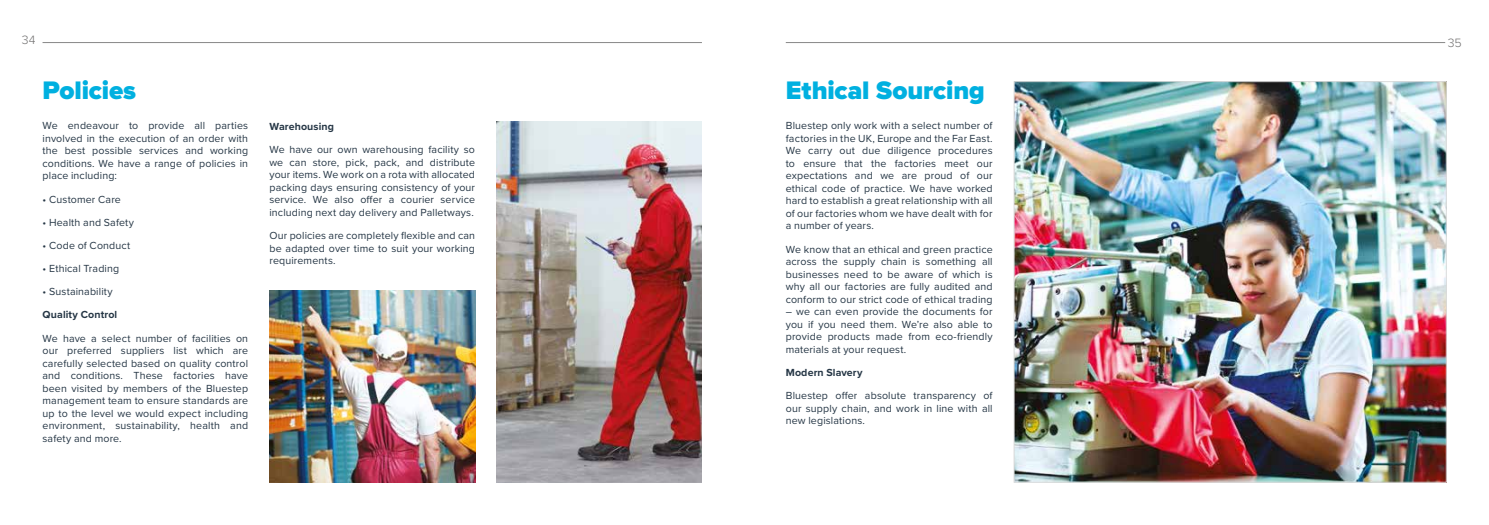
<style>
.page{position:relative;width:1489px;height:525px;background:#fff}
.page>*{position:absolute;margin:0;border:0;box-sizing:border-box;transform-origin:0 0}
.t1{font:900 26.25px "Proxima Nova";letter-spacing:-.005em;color:#00b0e0}
.t2{font:300 12.5px "Proxima Nova";color:#706f6f}
.t3{font:10.62px/12.5px "Proxima Nova";letter-spacing:.015em;color:#253645;text-align:justify}
.t4{font:700 10.62px "Proxima Nova";letter-spacing:.01em;color:#253645}
</style>
<div class="page">
<hr style="left:43px;top:42px;width:659px;height:1px;background:#878787">
<hr style="left:785px;top:42px;width:659px;height:1px;background:#878787">
<img style="left:1015px;top:83px;width:429px;height:397px">
<img style="left:496px;top:122px;width:206px;height:360px">
<img style="left:269px;top:290px;width:206px;height:192px">
<p class="t2" style="left:22px;top:33px;width:15px">34</p>
<p class="t2" style="left:1447px;top:36px;width:16px">35</p>
<h1 class="t1" style="left:43px;top:74px;width:95px">Policies</h1>
<p class="t3" style="left:43px;top:120px;width:207px">We endeavour to provide all parties involved in the execution of an order with the best possible services and working conditions. We have a range of policies in place including:</p>
<p class="t3" style="left:43px;top:193px;width:80px">• Customer Care</p>
<p class="t3" style="left:43px;top:216px;width:93px">• Health and Safety</p>
<p class="t3" style="left:43px;top:239px;width:89px">• Code of Conduct</p>
<p class="t3" style="left:43px;top:262px;width:78px">• Ethical Trading</p>
<p class="t3" style="left:43px;top:285px;width:72px">• Sustainability</p>
<p class="t4" style="left:43px;top:308px;width:76px">Quality Control</p>
<p class="t3" style="left:43px;top:332px;width:207px">We have a select number of facilities on our preferred suppliers list which are carefully selected based on quality control and conditions. These factories have been visited by members of the Bluestep management team to ensure standards are up to the level we would expect including environment, sustainability, health and safety and more.</p>
<h1 class="t1" style="left:785px;top:74px;width:200px">Ethical Sourcing</h1>
<p class="t3" style="left:785px;top:120px;width:208px">Bluestep only work with a select number of factories in the UK, Europe and the Far East.<br>We carry out due diligence procedures to ensure that the factories meet our expectations and we are proud of our ethical code of practice. We have worked hard to establish a great relationship with all of our factories whom we have dealt with for a number of years.</p>
<p class="t3" style="left:785px;top:243px;width:208px">We know that an ethical and green practice across the supply chain is something all businesses need to be aware of which is why all our factories are fully audited and conform to our strict code of ethical trading</p>
<p class="t3" style="left:785px;top:305px;width:208px">– we can even provide the documents for you if you need them. We’re also able to provide products made from eco-friendly materials at your request.</p>
<p class="t4" style="left:785px;top:366px;width:78px">Modern Slavery</p>
<p class="t3" style="left:785px;top:389px;width:208px">Bluestep offer absolute transparency of our supply chain, and work in line with all new legislations.</p>
<p class="t4" style="left:269px;top:120px;width:66px">Warehousing</p>
<p class="t3" style="left:269px;top:144px;width:207px">We have our own warehousing facility so we can store, pick, pack, and distribute your items. We work on a rota with allocated packing days ensuring consistency of your service. We also offer a courier service including next day delivery and Palletways.</p>
<p class="t3" style="left:269px;top:229px;width:207px">Our policies are completely flexible and can be adapted over time to suit your working requirements.</p>
</div>
